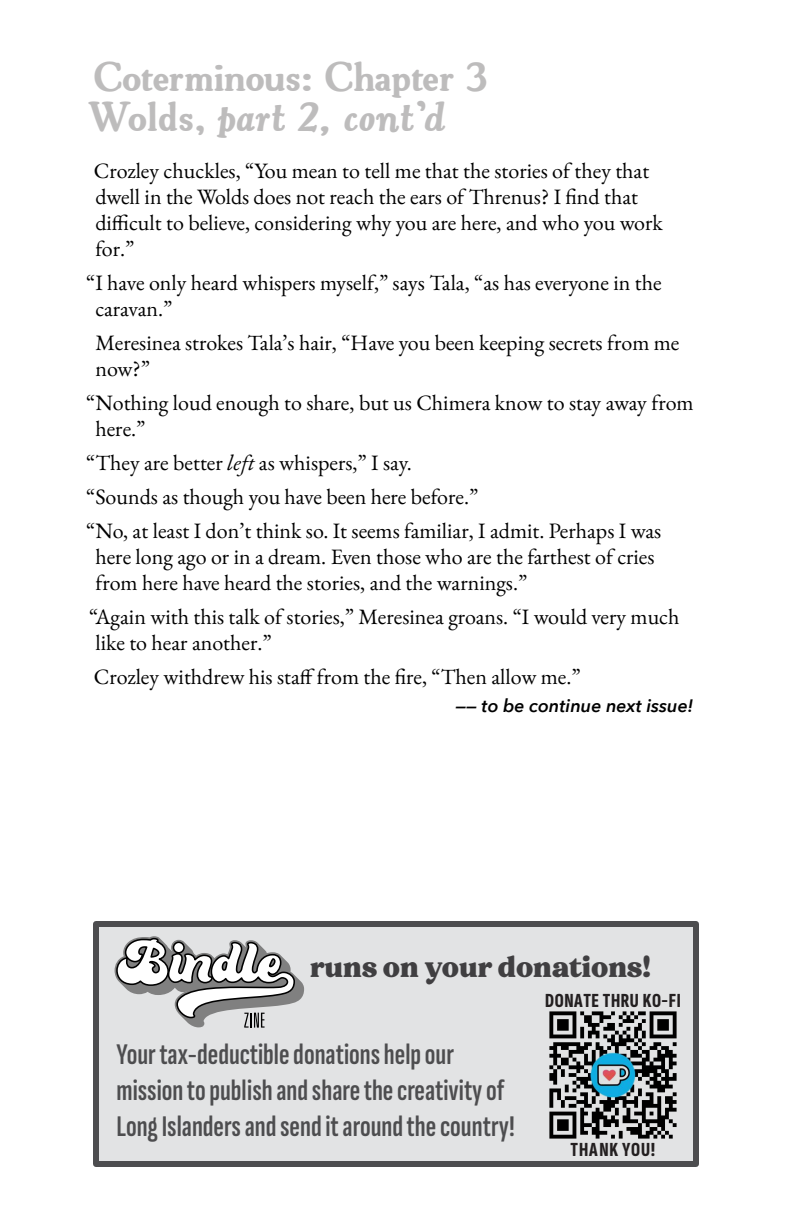
<style>
.page{position:relative;width:792px;height:1224px;background:#fff}
.page>*{position:absolute;margin:0;border:0;box-sizing:border-box;transform-origin:0 0}
.t1{font:600 44px "Cooper Old Sty URWT";letter-spacing:-.02em;color:rgb(35 31 32/.3)}
.t2{font:italic 600 44px "Cooper Old Sty URWT";color:rgb(35 31 32/.3)}
.t3{font:800 36px "Notulen Serif Display";color:#403f41}
.t4{font:600 extra-condensed 30px "Sofia Sans";color:#4d4d4f}
.t5{font:22px "EB Garamond";color:#000}
.t6{font:800 extra-condensed 20px "Sofia Sans";letter-spacing:.03em;color:#231f20}
.t7{font:italic 600 18px "Avenir Next";color:#000}
.s1{font-style:normal}
.s2{font-style:italic}
</style>
<div class="page">
<div style="left:93px;top:921px;width:606px;height:246px;background:#e2e3e4;border:6px solid #4d4d4f"></div>
<svg style="left:115px;top:936px;width:189px;height:92px"></svg>
<img style="left:549px;top:1011px;width:128px;height:128px">
<p class="t1" style="left:93px;top:58px;width:397px">Coterminous: Chapter 3</p>
<p class="t2" style="left:88px;top:98px;width:359px"><span class="s1">Wolds,</span> part 2, cont’d</p>
<p class="t5" style="left:94px;top:155px;width:557px">Crozley chuckles, “You mean to tell me that the stories of they that</p>
<p class="t5" style="left:95px;top:181px;width:544px">dwell in the Wolds does not reach the ears of Threnus? I find that</p>
<p class="t5" style="left:95px;top:207px;width:569px">difficult to believe, considering why you are here, and who you work</p>
<p class="t5" style="left:95px;top:233px;width:40px">for.”</p>
<p class="t5" style="left:86px;top:267px;width:577px">“I have only heard whispers myself,” says Tala, “as has everyone in the</p>
<p class="t5" style="left:95px;top:293px;width:79px">caravan.”</p>
<p class="t5" style="left:95px;top:327px;width:586px">Meresinea strokes Tala’s hair, “Have you been keeping secrets from me</p>
<p class="t5" style="left:95px;top:353px;width:56px">now?”</p>
<p class="t5" style="left:86px;top:387px;width:609px">“Nothing loud enough to share, but us Chimera know to stay away from</p>
<p class="t5" style="left:95px;top:413px;width:52px">here.”</p>
<p class="t5" style="left:86px;top:447px;width:327px">“They are better <span class="s2">left</span> as whispers,” I say.</p>
<p class="t5" style="left:86px;top:481px;width:394px">“Sounds as though you have been here before.”</p>
<p class="t5" style="left:86px;top:515px;width:577px">“No, at least I don’t think so. It seems familiar, I admit. Perhaps I was</p>
<p class="t5" style="left:95px;top:541px;width:561px">here long ago or in a dream. Even those who are the farthest of cries</p>
<p class="t5" style="left:95px;top:567px;width:433px">from here have heard the stories, and the warnings.”</p>
<p class="t5" style="left:89px;top:601px;width:592px">“Again with this talk of stories,” Meresinea groans. “I would very much</p>
<p class="t5" style="left:95px;top:627px;width:178px">like to hear another.”</p>
<p class="t5" style="left:94px;top:661px;width:488px">Crozley withdrew his staff from the fire, “Then allow me.”</p>
<p class="t7" style="left:456px;top:694px;width:239px">—— to be continue next issue!</p>
<p class="t3" style="left:310px;top:949px;width:342px">runs on your donations!</p>
<p class="t6" style="left:545px;top:989px;width:137px">DONATE THRU KO-FI</p>
<p class="t4" style="left:117px;top:1037px;width:339px">Your tax-deductible donations help our</p>
<p class="t4" style="left:117px;top:1073px;width:389px">mission to publish and share the creativity of</p>
<p class="t4" style="left:117px;top:1109px;width:400px">Long Islanders and send it around the country!</p>
<p class="t6" style="left:571px;top:1138px;width:86px">THANK YOU!</p>
</div>
